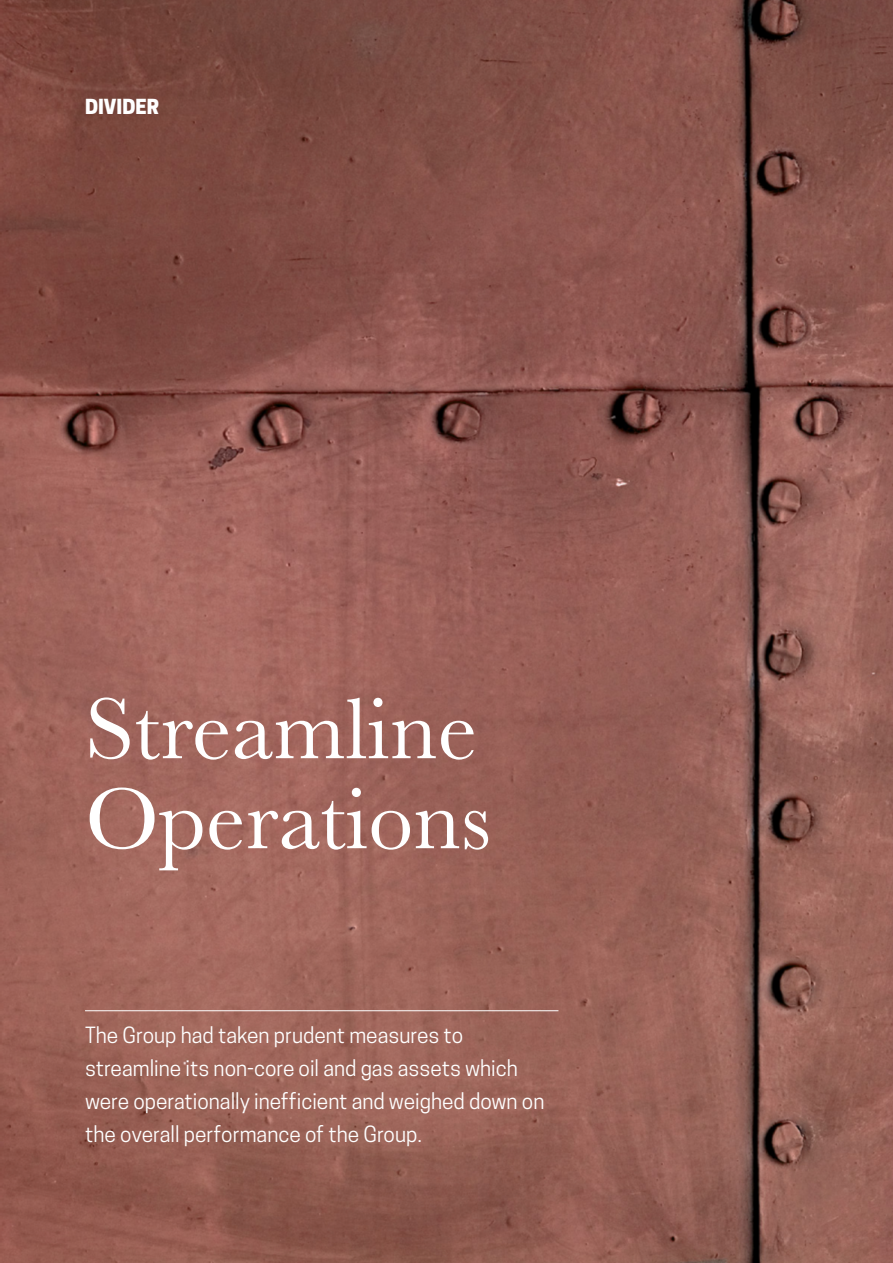
<style>
.page{position:relative;width:893px;height:1263px;background:#fff}
.page>*{position:absolute;margin:0;border:0;box-sizing:border-box;transform-origin:0 0}
.t1{font:90px/90px "Baskerville";color:#fff}
.t2{font:21px/33px "Cooper Hewitt";color:#fff}
.t3{font:800 19.5px "Cooper Hewitt";color:#fff}
</style>
<div class="page">
<img style="left:0;top:0;width:893px;height:1263px">
<hr style="left:85px;top:1010px;width:473px;height:1px;background:#fff">
<p class="t3" style="left:85px;top:95px;width:76px">DIVIDER</p>
<h1 class="t1" style="left:85px;top:685px;width:407px">Streamline<br>Operations</h1>
<p class="t2" style="left:85px;top:1018px;width:461px">The Group had taken prudent measures to streamline its non-core oil and gas assets which were operationally inefficient and weighed down on the overall performance of the Group.</p>
</div>
